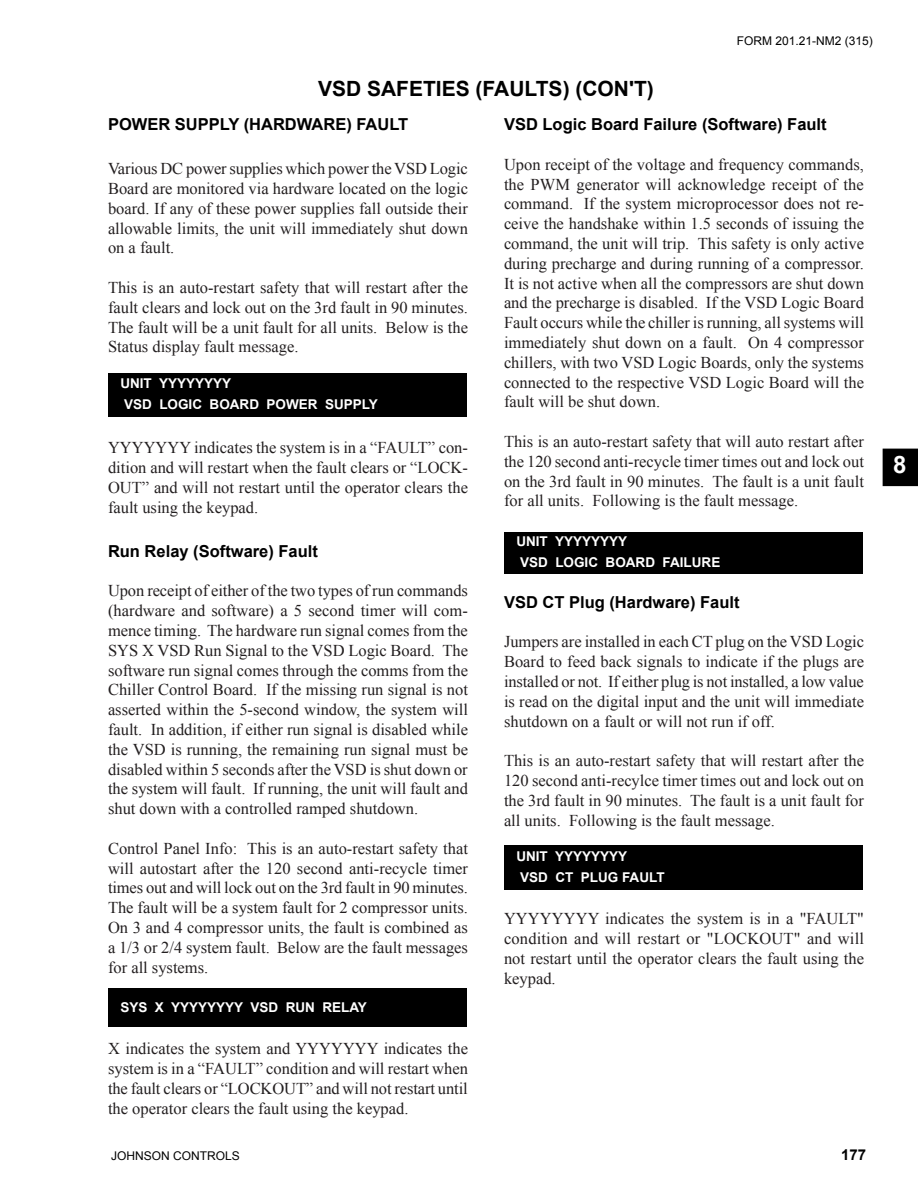
<style>
.page{position:relative;width:918px;height:1188px;background:#fff}
.page>*{position:absolute;margin:0;border:0;box-sizing:border-box;transform-origin:0 0}
.Right_Hand_Tab_Text{font:700 24px "Arial";color:#fff}
.Headings{font:700 21px "Arial";color:#000}
.Body_Text{font:16.5px/19.8px "Times New Roman";color:#231f20;text-align:justify}
.Heads_in_Text{font:700 16.5px "Arial";color:#000}
.t1{font:700 15px "Arial";color:#000}
.Reverse_Readouts{font:700 13.5px "Arial";color:#fff}
.t2{font:12px "Arial";color:#000}
</style>
<div class="page">
<div style="left:109px;top:374px;width:358px;height:43px;background:#000"></div>
<div style="left:109px;top:988px;width:358px;height:39px;background:#000"></div>
<div style="left:505px;top:532px;width:358px;height:42px;background:#000"></div>
<div style="left:505px;top:845px;width:358px;height:45px;background:#000"></div>
<svg style="left:883px;top:449px;width:35px;height:37px"></svg>
<p class="t2" style="left:737px;top:33px;width:138px">FORM 201.21-NM2 (315)</p>
<p class="Headings" style="left:318px;top:75px;width:337px">VSD SAFETIES (FAULTS) (CON'T)</p>
<p class="Heads_in_Text" style="left:108px;top:113px;width:302px">POWER SUPPLY (HARDWARE) FAULT</p>
<p class="Body_Text" style="left:108px;top:159px;width:362px">Various DC power supplies which power the VSD Logic Board are monitored via hardware located on the logic board. If any of these power supplies fall outside their allowable limits, the unit will immediately shut down on a fault.</p>
<p class="Body_Text" style="left:108px;top:277px;width:362px">This is an auto-restart safety that will restart after the fault clears and lock out on the 3rd fault in 90 minutes.<br>The fault will be a unit fault for all units. Below is the Status display fault message.</p>
<p class="Heads_in_Text" style="left:504px;top:113px;width:324px">VSD Logic Board Failure (Software) Fault</p>
<p class="Body_Text" style="left:504px;top:154px;width:362px">Upon receipt of the voltage and frequency commands, the PWM generator will acknowledge receipt of the command. If the system microprocessor does not re&shy;ceive the handshake within 1.5 seconds of issuing the command, the unit will trip. This safety is only active during precharge and during running of a compressor.<br>It is not active when all the compressors are shut down and the precharge is disabled. If the VSD Logic Board Fault occurs while the chiller is running, all systems will immediately shut down on a fault. On 4 compressor chillers, with two VSD Logic Boards, only the systems connected to the respective VSD Logic Board will the fault will be shut down.</p>
<p class="Body_Text" style="left:504px;top:431px;width:362px">This is an auto-restart safety that will auto restart after the 120 second anti-recycle timer times out and lock out on the 3rd fault in 90 minutes. The fault is a unit fault for all units. Following is the fault message.</p>
<p class="Reverse_Readouts" style="left:120px;top:374px;width:112px">UNIT YYYYYYYY</p>
<p class="Reverse_Readouts" style="left:124px;top:395px;width:255px">VSD LOGIC BOARD POWER SUPPLY</p>
<p class="Body_Text" style="left:108px;top:438px;width:362px">YYYYYYY indicates the system is in a “FAULT” con&shy;dition and will restart when the fault clears or “LOCK-OUT” and will not restart until the operator clears the fault using the keypad.</p>
<p class="Heads_in_Text" style="left:108px;top:540px;width:211px">Run Relay (Software) Fault</p>
<p class="Body_Text" style="left:108px;top:581px;width:362px">Upon receipt of either of the two types of run commands (hardware and software) a 5 second timer will com&shy;mence timing. The hardware run signal comes from the SYS X VSD Run Signal to the VSD Logic Board. The software run signal comes through the comms from the Chiller Control Board. If the missing run signal is not asserted within the 5-second window, the system will fault. In addition, if either run signal is disabled while the VSD is running, the remaining run signal must be disabled within 5 seconds after the VSD is shut down or the system will fault. If running, the unit will fault and shut down with a controlled ramped shutdown.</p>
<p class="Body_Text" style="left:108px;top:838px;width:362px">Control Panel Info: This is an auto-restart safety that will autostart after the 120 second anti-recycle timer times out and will lock out on the 3rd fault in 90 minutes.<br>The fault will be a system fault for 2 compressor units.<br>On 3 and 4 compressor units, the fault is combined as a 1/3 or 2/4 system fault. Below are the fault messages for all systems.</p>
<p class="Reverse_Readouts" style="left:516px;top:532px;width:112px">UNIT YYYYYYYY</p>
<p class="Reverse_Readouts" style="left:520px;top:553px;width:202px">VSD LOGIC BOARD FAILURE</p>
<p class="Heads_in_Text" style="left:504px;top:591px;width:237px">VSD CT Plug (Hardware) Fault</p>
<p class="Body_Text" style="left:504px;top:632px;width:362px">Jumpers are installed in each CT plug on the VSD Logic Board to feed back signals to indicate if the plugs are installed or not. If either plug is not installed, a low value is read on the digital input and the unit will immediate shutdown on a fault or will not run if off.</p>
<p class="Body_Text" style="left:504px;top:751px;width:362px">This is an auto-restart safety that will restart after the 120 second anti-recylce timer times out and lock out on the 3rd fault in 90 minutes. The fault is a unit fault for all units. Following is the fault message.</p>
<p class="Reverse_Readouts" style="left:516px;top:847px;width:112px">UNIT YYYYYYYY</p>
<p class="Reverse_Readouts" style="left:520px;top:868px;width:146px">VSD CT PLUG FAULT</p>
<p class="Body_Text" style="left:504px;top:909px;width:362px">YYYYYYYY indicates the system is in a "FAULT" condition and will restart or "LOCKOUT" and will not restart until the operator clears the fault using the keypad.</p>
<p class="Reverse_Readouts" style="left:120px;top:999px;width:248px">SYS X YYYYYYYY VSD RUN RELAY</p>
<p class="Body_Text" style="left:108px;top:1039px;width:362px">X indicates the system and YYYYYYY indicates the system is in a “FAULT” condition and will restart when the fault clears or “LOCKOUT” and will not restart until the operator clears the fault using the keypad.</p>
<p class="t2" style="left:111px;top:1148px;width:130px">JOHNSON CONTROLS</p>
<p class="t1" style="left:841px;top:1145px;width:27px">177</p>
<p class="Right_Hand_Tab_Text" style="left:893px;top:449px;width:15px">8</p>
</div>
